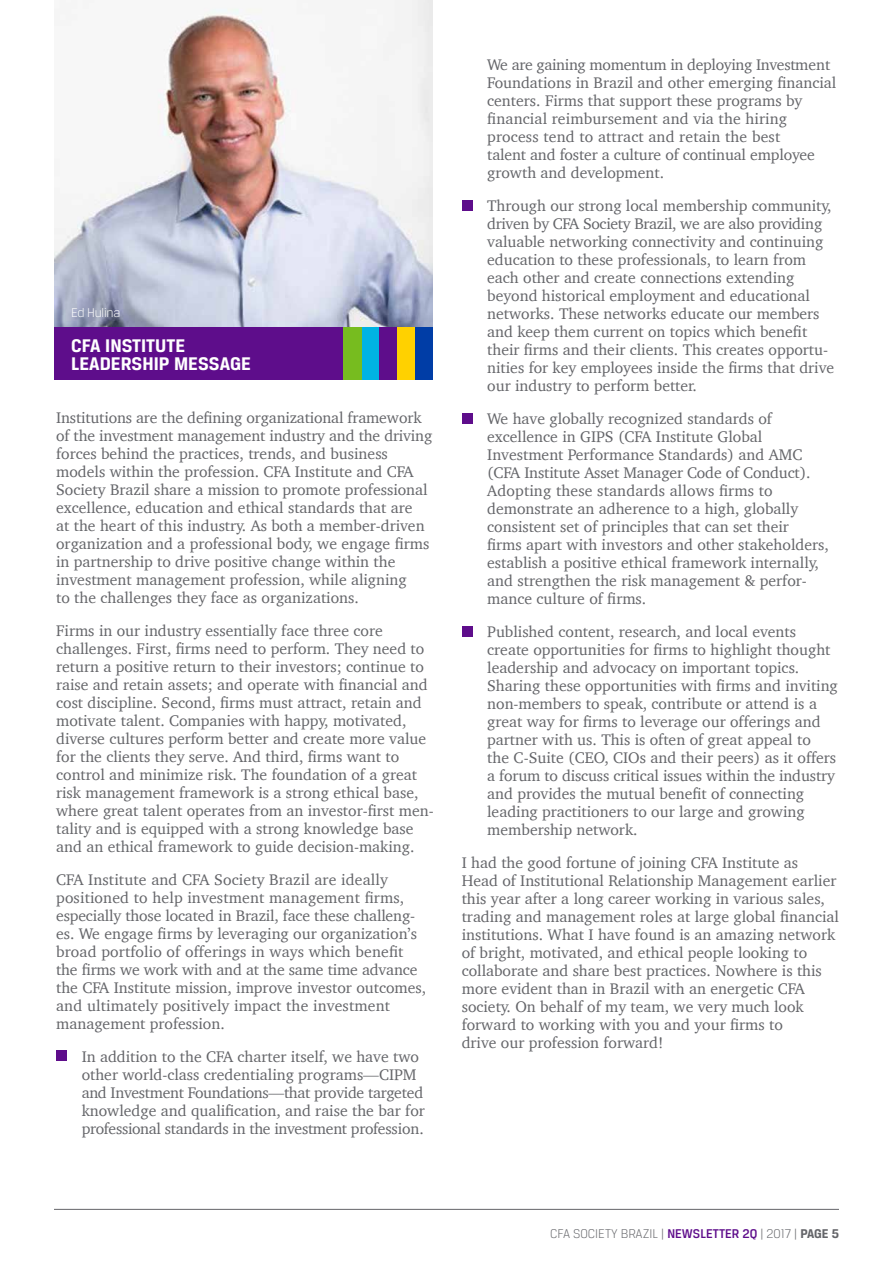
<style>
.page{position:relative;width:893px;height:1263px;background:#fff}
.page>*{position:absolute;margin:0;border:0;box-sizing:border-box;transform-origin:0 0}
.t1{font:700 19.5px/18px "CFA Breuer Text";color:#fff}
.t2{font:15.75px/18px "Charter";color:#646569}
.t3{font:300 13.5px "CFA Breuer Text";color:#646569}
.t4{font:300 13.5px "CFA Breuer Text";letter-spacing:-.02em;color:#fff}
.s1{font-weight:500;color:#5e0d8b}
.s2{font-weight:700}
</style>
<div class="page">
<hr style="left:54px;top:1209px;width:785px;height:1px;background:#646569">
<div style="left:56px;top:1050px;width:11px;height:11px;background:#5e0d8b"></div>
<div style="left:462px;top:413px;width:10px;height:11px;background:#5e0d8b"></div>
<div style="left:462px;top:626px;width:10px;height:11px;background:#5e0d8b"></div>
<div style="left:462px;top:200px;width:10px;height:11px;background:#5e0d8b"></div>
<img style="left:54px;top:0;width:378px;height:327px">
<div style="left:54px;top:327px;width:378px;height:53px;background:#5e0d8b"></div>
<div style="left:414px;top:327px;width:18px;height:53px;background:#003da6"></div>
<div style="left:396px;top:327px;width:19px;height:53px;background:#ffd100"></div>
<div style="left:379px;top:327px;width:18px;height:53px;background:#5e0d8b"></div>
<div style="left:361px;top:327px;width:18px;height:53px;background:#00b3e3"></div>
<div style="left:343px;top:327px;width:18px;height:53px;background:#77bc1f"></div>
<p class="t4" style="left:71px;top:305px;width:51px">Ed Hulina</p>
<p class="t1" style="left:71px;top:336px;width:181px">CFA INSTITUTE<br>LEADERSHIP MESSAGE</p>
<p class="t2" style="left:56px;top:408px;width:378px">Institutions are the defining organizational framework of the investment management industry and the driving forces behind the practices, trends, and business models within the profession. CFA Institute and CFA Society Brazil share a mission to promote professional excellence, education and ethical standards that are<br>at the heart of this industry. As both a member-driven organization and a professional body, we engage firms in partnership to drive positive change within the investment management profession, while aligning<br>to the challenges they face as organizations.</p>
<p class="t2" style="left:56px;top:621px;width:379px">Firms in our industry essentially face three core challenges. First, firms need to perform. They need to return a positive return to their investors; continue to raise and retain assets; and operate with financial and cost discipline. Second, firms must attract, retain and motivate talent. Companies with happy, motivated, diverse cultures perform better and create more value for the clients they serve. And third, firms want to control and minimize risk. The foundation of a great risk management framework is a strong ethical base, where great talent operates from an investor-first men&shy;tality and is equipped with a strong knowledge base and an ethical framework to guide decision-making.</p>
<p class="t2" style="left:56px;top:870px;width:372px">CFA Institute and CFA Society Brazil are ideally positioned to help investment management firms, especially those located in Brazil, face these challeng&shy;es. We engage firms by leveraging our organization’s broad portfolio of offerings in ways which benefit the firms we work with and at the same time advance the CFA Institute mission, improve investor outcomes, and ultimately positively impact the investment management profession.</p>
<p class="t2" style="left:82px;top:1047px;width:345px">In addition to the CFA charter itself, we have two other world-class credentialing programs—CIPM and Investment Foundations—that provide targeted knowledge and qualification, and raise the bar for professional standards in the investment profession.</p>
<p class="t2" style="left:487px;top:55px;width:351px">We are gaining momentum in deploying Investment Foundations in Brazil and other emerging financial centers. Firms that support these programs by financial reimbursement and via the hiring process tend to attract and retain the best<br>talent and foster a culture of continual employee growth and development.</p>
<p class="t2" style="left:487px;top:196px;width:348px">Through our strong local membership community, driven by CFA Society Brazil, we are also providing valuable networking connectivity and continuing education to these professionals, to learn from each other and create connections extending beyond historical employment and educational networks. These networks educate our members and keep them current on topics which benefit their firms and their clients. This creates opportu&shy;nities for key employees inside the firms that drive our industry to perform better.</p>
<p class="t2" style="left:487px;top:409px;width:343px">We have globally recognized standards of excellence in GIPS (CFA Institute Global Investment Performance Standards) and AMC (CFA Institute Asset Manager Code of Conduct).<br>Adopting these standards allows firms to demonstrate an adherence to a high, globally consistent set of principles that can set their<br>firms apart with investors and other stakeholders, establish a positive ethical framework internally, and strengthen the risk management &amp; perfor&shy;mance culture of firms.</p>
<p class="t2" style="left:487px;top:622px;width:352px">Published content, research, and local events create opportunities for firms to highlight thought leadership and advocacy on important topics.<br>Sharing these opportunities with firms and inviting non-members to speak, contribute or attend is a great way for firms to leverage our offerings and partner with us. This is often of great appeal to<br>the C-Suite (CEO, CIOs and their peers) as it offers a forum to discuss critical issues within the industry and provides the mutual benefit of connecting leading practitioners to our large and growing membership network.</p>
<p class="t2" style="left:462px;top:853px;width:379px">I had the good fortune of joining CFA Institute as<br>Head of Institutional Relationship Management earlier this year after a long career working in various sales, trading and management roles at large global financial institutions. What I have found is an amazing network of bright, motivated, and ethical people looking to collaborate and share best practices. Nowhere is this more evident than in Brazil with an energetic CFA society. On behalf of my team, we very much look forward to working with you and your firms to<br>drive our profession forward!</p>
<p class="t3" style="left:550px;top:1226px;width:290px">CFA SOCIETY BRAZIL | <span class="s1">NEWSLETTER 2Q</span> | 2017 | <span class="s2">PAGE 5</span></p>
</div>
